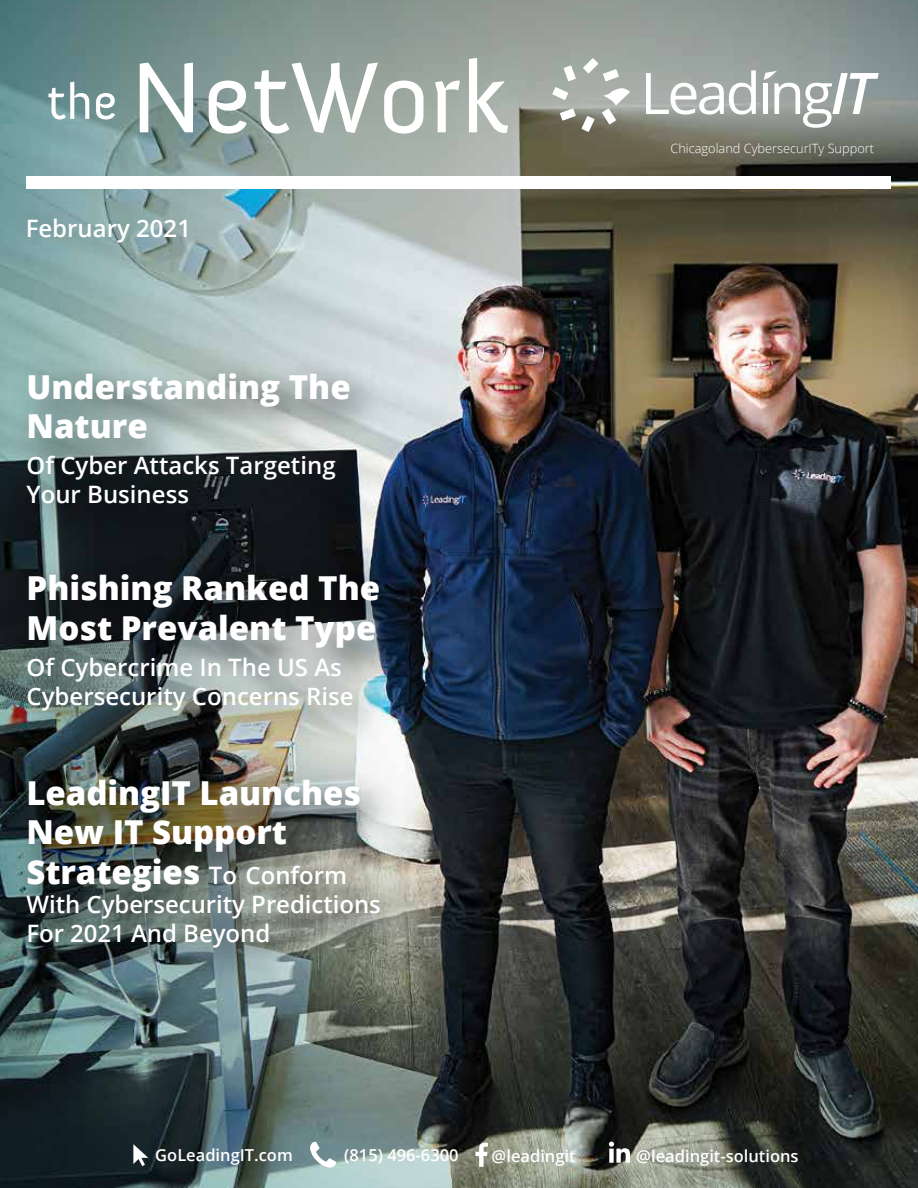
<style>
.page{position:relative;width:918px;height:1188px;background:#fff}
.page>*{position:absolute;margin:0;border:0;box-sizing:border-box;transform-origin:0 0}
.t1{font:800 33px/39.6px "Open Sans";color:#fff}
.t2{font:600 24px/28.8px "Open Sans";color:#fff}
.t3{font:600 16.5px "Open Sans";color:#fff}
.t4{font:300 12.75px "Open Sans";color:#fff}
.s1{font-weight:600;font-size:24px}
</style>
<div class="page">
<img style="left:0;top:0;width:918px;height:1188px">
<svg style="left:133px;top:1144px;width:15px;height:22px"></svg>
<svg style="left:310px;top:1142px;width:26px;height:26px"></svg>
<div style="left:27px;top:176px;width:864px;height:12px;background:#fff"></div>
<img style="left:0;top:343px;width:490px;height:201px">
<img style="left:0;top:544px;width:490px;height:205px">
<img style="left:0;top:749px;width:490px;height:369px">
<svg style="left:48px;top:82px;width:67px;height:38px"></svg>
<svg style="left:140px;top:58px;width:368px;height:76px"></svg>
<svg style="left:582px;top:116px;width:13px;height:16px"></svg>
<svg style="left:560px;top:108px;width:16px;height:13px"></svg>
<svg style="left:552px;top:87px;width:16px;height:13px"></svg>
<svg style="left:564px;top:65px;width:12px;height:16px"></svg>
<svg style="left:583px;top:58px;width:36px;height:23px"></svg>
<svg style="left:602px;top:87px;width:28px;height:37px"></svg>
<svg style="left:646px;top:70px;width:110px;height:45px"></svg>
<hr style="left:763px;top:83px;width:4px;height:31px;background:#fff">
<svg style="left:764px;top:71px;width:115px;height:57px"></svg>
<svg style="left:476px;top:1143px;width:12px;height:24px"></svg>
<svg style="left:609px;top:1142px;width:21px;height:21px"></svg>
<p class="t2" style="left:26px;top:213px;width:167px">February 2021</p>
<h1 class="t1" style="left:26px;top:365px;width:326px">Understanding The<br>Nature</h1>
<p class="t2" style="left:26px;top:451px;width:311px">Of Cyber Attacks Targeting<br>Your Business</p>
<h1 class="t1" style="left:26px;top:567px;width:355px">Phishing Ranked The<br>Most Prevalent Type</h1>
<p class="t2" style="left:26px;top:653px;width:329px">Of Cybercrime In The US As<br>Cybersecurity Concerns Rise</p>
<h1 class="t1" style="left:26px;top:771px;width:336px">LeadingIT Launches<br>New IT Support<br>Strategies <span class="s1">To Conform</span></h1>
<p class="t2" style="left:26px;top:889px;width:356px">With Cybersecurity Predictions<br>For 2021 And Beyond</p>
<p class="t4" style="left:671px;top:140px;width:205px">Chicagoland CybersecurITy Support</p>
<p class="t3" style="left:155px;top:1144px;width:139px">GoLeadingIT.com</p>
<p class="t3" style="left:344px;top:1144px;width:116px">(815) 496-6300</p>
<p class="t3" style="left:492px;top:1145px;width:86px">@leadingit</p>
<p class="t3" style="left:636px;top:1145px;width:164px">@leadingit-solutions</p>
</div>
